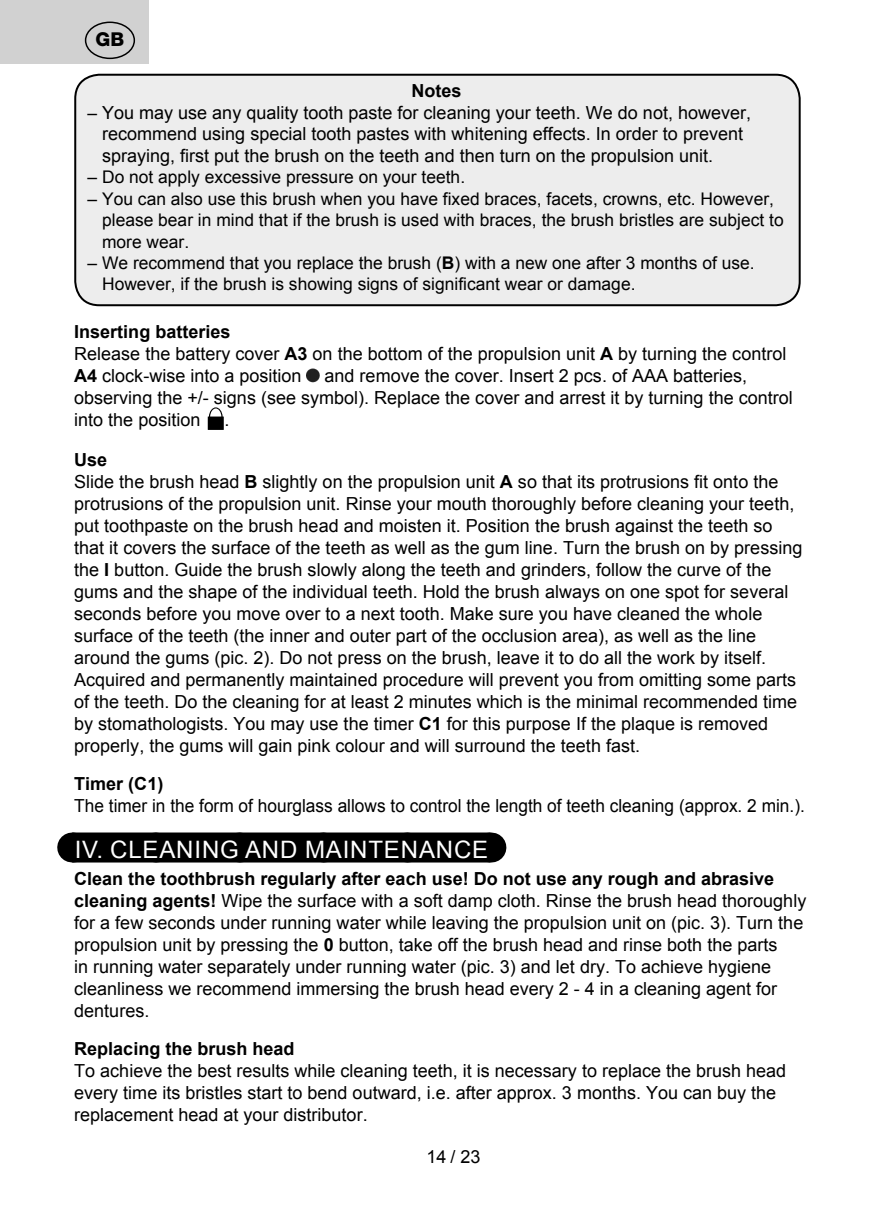
<style>
.page{position:relative;width:874px;height:1225px;background:#fff}
.page>*{position:absolute;margin:0;border:0;box-sizing:border-box;transform-origin:0 0}
.t1{font:24px "Arial";letter-spacing:.035em;color:#fff}
.t2{font:800 19.2px "Helvetica Neue OT";color:#000}
.t3{font:18px/22px "Arial";color:#000}
.t4{font:18px "Arial";color:#000;scale:.96 1}
.t5{font:700 18px "Arial";color:#000}
.t6{font:17.4px/21.4px "Arial";color:#000}
.s1{font-size:17.4px}
.s2{font-weight:700}
</style>
<div class="page">
<div style="left:72px;top:832px;width:418px;height:30px;background:#000"></div>
<svg style="left:156px;top:832px;width:292px;height:1px"></svg>
<hr style="left:490px;top:832px;width:1px;height:30px;background:#000">
<div style="left:75px;top:75px;width:724px;height:230px;background:#ededed;border-radius:24px"></div>
<div style="left:74px;top:74px;width:726px;height:232px;border:2px solid #000;border-radius:24px"></div>
<img style="left:306px;top:368px;width:13px;height:14px">
<svg style="left:208px;top:407px;width:16px;height:23px"></svg>
<div style="left:0;top:0;width:148px;height:64px;background:#d1d1d1"></div>
<div style="left:85px;top:22px;width:50px;height:37px;border:1px solid #000;border-radius:50%"></div>
<p class="t2" style="left:95px;top:28px;width:30px">GB</p>
<p class="t5" style="left:411px;top:78px;width:52px">Notes</p>
<p class="t3" style="left:102px;top:102px;width:650px;line-height:21.4px;text-indent:-15px"><span class="s1">–</span> You may use any quality tooth paste for cleaning your teeth. We do not, however, recommend using special tooth pastes with whitening effects. In order to prevent spraying, first put the brush on the teeth and then turn on the propulsion unit.</p>
<p class="t6" style="left:88px;top:166px;width:379px">– Do not apply excessive pressure on your teeth.</p>
<p class="t6" style="left:102px;top:188px;width:682px;text-indent:-15px">– You can also use this brush when you have fixed braces, facets, crowns, etc. However, please bear in mind that if the brush is used with braces, the brush bristles are subject to more wear.</p>
<p class="t6" style="left:102px;top:252px;width:653px;text-indent:-15px">– We recommend that you replace the brush (<span class="s2">B</span>) with a new one after 3 months of use.<br>However, if the brush is showing signs of significant wear or damage.</p>
<p class="t3" style="left:74px;top:321px;width:713px"><span class="s2">Inserting batteries<br></span>Release the battery cover <span class="s2">A3</span> on the bottom of the propulsion unit <span class="s2">A</span> by turning the control<br><span class="s2">A4</span> clock-wise into a position</p>
<p class="t3" style="left:74px;top:365px;width:719px;text-indent:250px">and remove the cover. Insert 2 pcs. of AAA batteries, observing the +/- signs (see symbol). Replace the cover and arrest it by turning the control into the position</p>
<p class="t3" style="left:224px;top:409px;width:7px">.</p>
<p class="t3" style="left:74px;top:449px;width:729px"><span class="s2">Use<br></span>Slide the brush head <span class="s2">B</span> slightly on the propulsion unit <span class="s2">A</span> so that its protrusions fit onto the protrusions of the propulsion unit. Rinse your mouth thoroughly before cleaning your teeth, put toothpaste on the brush head and moisten it. Position the brush against the teeth so that it covers the surface of the teeth as well as the gum line. Turn the brush on by pressing the <span class="s2">I</span> button. Guide the brush slowly along the teeth and grinders, follow the curve of the gums and the shape of the individual teeth. Hold the brush always on one spot for several seconds before you move over to a next tooth. Make sure you have cleaned the whole surface of the teeth (the inner and outer part of the occlusion area), as well as the line around the gums (pic. 2). Do not press on the brush, leave it to do all the work by itself.<br>Acquired and permanently maintained procedure will prevent you from omitting some parts of the teeth. Do the cleaning for at least 2 minutes which is the minimal recommended time by stomathologists. You may use the timer <span class="s2">C1</span> for this purpose If the plaque is removed properly, the gums will gain pink colour and will surround the teeth fast.</p>
<p class="t5" style="left:74px;top:771px;width:91px">Timer (C1)</p>
<p class="t4" style="left:74px;top:793px;width:762px">The timer in the form of hourglass allows to control the length of teeth cleaning (approx. 2 min.).</p>
<h1 class="t1" style="left:75px;top:832px;width:415px">IV. CLEANING AND MAINTENANCE</h1>
<p class="t3" style="left:74px;top:868px;width:733px"><span class="s2">Clean the toothbrush regularly after each use! Do not use any rough and abrasive cleaning agents!</span> Wipe the surface with a soft damp cloth. Rinse the brush head thoroughly for a few seconds under running water while leaving the propulsion unit on (pic. 3). Turn the propulsion unit by pressing the <span class="s2">0</span> button, take off the brush head and rinse both the parts<br>in running water separately under running water (pic. 3) and let dry. To achieve hygiene cleanliness we recommend immersing the brush head every 2 - 4 in a cleaning agent for dentures.</p>
<p class="t5" style="left:74px;top:1036px;width:222px">Replacing the brush head</p>
<p class="t3" style="left:74px;top:1060px;width:713px">To achieve the best results while cleaning teeth, it is necessary to replace the brush head every time its bristles start to bend outward, i.e. after approx. 3 months. You can buy the replacement head at your distributor.</p>
<p class="t3" style="left:426px;top:1145px;width:56px">14 / 23</p>
</div>
